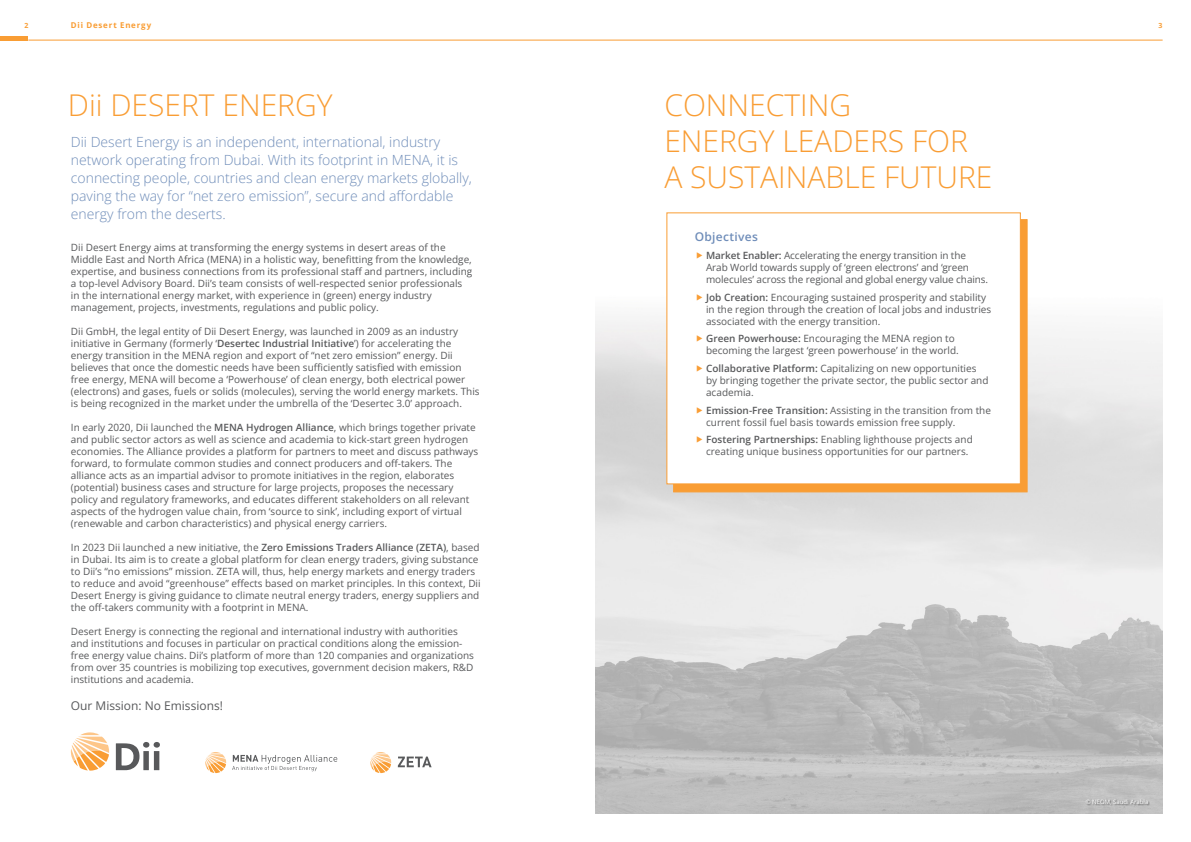
<style>
.page{position:relative;width:1191px;height:842px;background:#fff}
.page>*{position:absolute;margin:0;border:0;box-sizing:border-box;transform-origin:0 0}
.t1{font:300 30px/36px "Open Sans";color:#f99d34}
.t2{font:300 14px/18px "Open Sans";color:#6f8db9}
.t3{font:12px "Open Sans";color:#58595b}
.t4{font:600 12px "Open Sans";letter-spacing:.025em;color:#6f8db9}
.t5{font:10px/12px "Open Sans";color:#58595b}
.t6{font:700 8px "Open Sans";color:#f99d34}
.t7{font:700 7px "Open Sans";color:#f99d34}
.t8{font:6px "Open Sans";color:#fff}
.s1{font-weight:600}
</style>
<div class="page">
<img style="left:595px;top:288px;width:567px;height:525px">
<svg style="left:232px;top:755px;width:105px;height:16px"></svg>
<svg style="left:205px;top:752px;width:21px;height:21px"></svg>
<svg style="left:116px;top:742px;width:44px;height:28px"></svg>
<svg style="left:71px;top:732px;width:38px;height:39px"></svg>
<svg style="left:398px;top:756px;width:33px;height:11px"></svg>
<svg style="left:370px;top:752px;width:21px;height:21px"></svg>
<div style="left:1085px;top:799px;width:65px;height:7px;background:#000;opacity:.5"></div>
<div style="left:673px;top:219px;width:354px;height:273px;background:#f99d34"></div>
<div style="left:666px;top:212px;width:354px;height:272px;background:#fff"></div>
<hr style="left:0;top:36px;width:28px;height:4px;background:#f99d34">
<hr style="left:28px;top:40px;width:1134px;height:1px;background:#f99d34">
<p class="t7" style="left:24px;top:21px;width:6px">2</p>
<p class="t6" style="left:71px;top:20px;width:82px">Dii Desert Energy</p>
<p class="t7" style="left:1158px;top:21px;width:6px">3</p>
<h1 class="t1" style="left:68px;top:87px;width:266px">Dii DESERT ENERGY</h1>
<p class="t2" style="left:71px;top:133px;width:402px">Dii Desert Energy is an independent, international, industry network operating from Dubai. With its footprint in MENA, it is connecting people, countries and clean energy markets globally, paving the way for “net zero emission”, secure and affordable energy from the deserts.</p>
<p class="t5" style="left:71px;top:241px;width:403px">Dii Desert Energy aims at transforming the energy systems in desert areas of the Middle East and North Africa (MENA) in a holistic way, benefitting from the knowledge, expertise, and business connections from its professional staff and partners, including a top-level Advisory Board. Dii’s team consists of well-respected senior professionals in the international energy market, with experience in (green) energy industry management, projects, investments, regulations and public policy.</p>
<p class="t5" style="left:71px;top:325px;width:410px">Dii GmbH, the legal entity of Dii Desert Energy, was launched in 2009 as an industry initiative in Germany (formerly ‘<span class="s1">Desertec Industrial Initiative</span>’) for accelerating the energy transition in the MENA region and export of “net zero emission” energy. Dii believes that once the domestic needs have been sufficiently satisfied with emission free energy, MENA will become a ‘Powerhouse’ of clean energy, both electrical power (electrons) and gases, fuels or solids (molecules), serving the world energy markets. This is being recognized in the market under the umbrella of the ‘Desertec 3.0’ approach.</p>
<p class="t5" style="left:71px;top:421px;width:409px">In early 2020, Dii launched the <span class="s1">MENA Hydrogen Alliance</span>, which brings together private and public sector actors as well as science and academia to kick-start green hydrogen economies. The Alliance provides a platform for partners to meet and discuss pathways forward, to formulate common studies and connect producers and off-takers. The alliance acts as an impartial advisor to promote initiatives in the region, elaborates (potential) business cases and structure for large projects, proposes the necessary policy and regulatory frameworks, and educates different stakeholders on all relevant aspects of the hydrogen value chain, from ‘source to sink’, including export of virtual (renewable and carbon characteristics) and physical energy carriers.</p>
<p class="t5" style="left:71px;top:541px;width:411px">In 2023 Dii launched a new initiative, the <span class="s1">Zero Emissions Traders Alliance (ZETA)</span>, based in Dubai. Its aim is to create a global platform for clean energy traders, giving substance to Dii’s “no emissions” mission. ZETA will, thus, help energy markets and energy traders to reduce and avoid “greenhouse” effects based on market principles. In this context, Dii Desert Energy is giving guidance to climate neutral energy traders, energy suppliers and the off-takers community with a footprint in MENA.</p>
<p class="t5" style="left:71px;top:625px;width:404px">Desert Energy is connecting the regional and international industry with authorities and institutions and focuses in particular on practical conditions along the emission&shy;free energy value chains. Dii’s platform of more than 120 companies and organizations from over 35 countries is mobilizing top executives, government decision makers, R&amp;D institutions and academia.</p>
<p class="t3" style="left:71px;top:697px;width:153px">Our Mission: No Emissions!</p>
<h1 class="t1" style="left:664px;top:87px;width:329px">CONNECTING<br>ENERGY LEADERS FOR<br>A SUSTAINABLE FUTURE</h1>
<p class="t4" style="left:694px;top:228px;width:65px">Objectives</p>
<p class="t5" style="left:706px;top:249px;width:284px"><span class="s1">Market Enabler:</span> Accelerating the energy transition in the<br>Arab World towards supply of ‘green electrons’ and ‘green molecules’ across the regional and global energy value chains.</p>
<p class="t5" style="left:706px;top:291px;width:287px"><span class="s1">Job Creation:</span> Encouraging sustained prosperity and stability in the region through the creation of local jobs and industries associated with the energy transition.</p>
<p class="t5" style="left:706px;top:332px;width:254px"><span class="s1">Green Powerhouse:</span> Encouraging the MENA region to becoming the largest ‘green powerhouse’ in the world.</p>
<p class="t5" style="left:706px;top:362px;width:284px"><span class="s1">Collaborative Platform:</span> Capitalizing on new opportunities by bringing together the private sector, the public sector and academia.</p>
<p class="t5" style="left:706px;top:404px;width:286px"><span class="s1">Emission-Free Transition:</span> Assisting in the transition from the current fossil fuel basis towards emission free supply.</p>
<p class="t5" style="left:706px;top:434px;width:268px"><span class="s1">Fostering Partnerships:</span> Enabling lighthouse projects and creating unique business opportunities for our partners.</p>
<p class="t8" style="left:1085px;top:797px;width:64px">© NEOM, Saudi Arabia</p>
</div>
